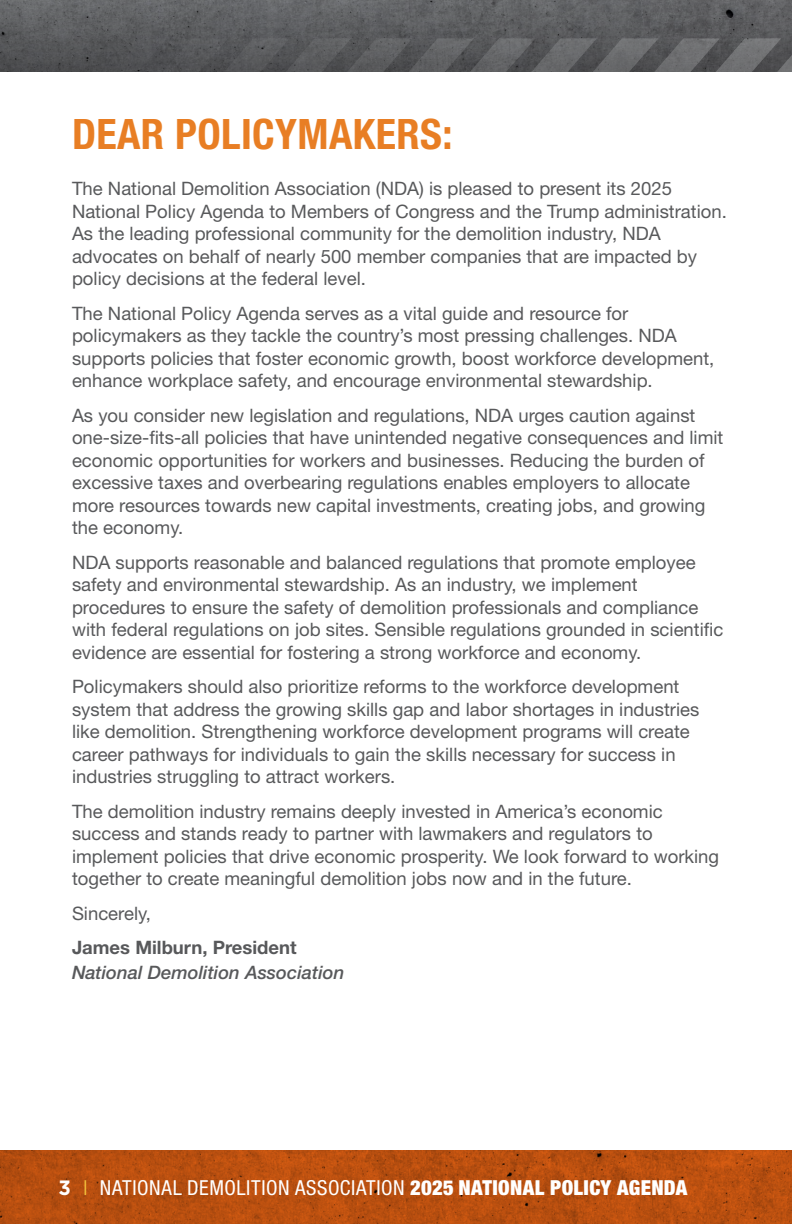
<style>
.page{position:relative;width:792px;height:1224px;background:#fff}
.page>*{position:absolute;margin:0;border:0;box-sizing:border-box;transform-origin:0 0}
.t1{font:700 condensed 42px "Helvetica Neue LT Std";letter-spacing:.01em;color:#e87e24}
.t2{font:condensed 20.8px "Helvetica Neue LT Std";letter-spacing:.025em;color:#fff}
.t3{font:18.4px/22.4px "Helvetica Neue LT Std";color:#58595b}
.t4{font:italic 500 18.4px "Helvetica Neue LT Std";color:#58595b}
.t5{font:700 18.4px "Helvetica Neue LT Std";color:#58595b}
.s1{font-family:"Gotham";font-weight:700;font-stretch:normal}
.s2{font-weight:300;font-stretch:normal;color:#f3c33d}
.s3{font-weight:900}
</style>
<div class="page">
<svg style="left:0;top:1151px;width:792px;height:73px;background:#b84e0f"></svg>
<div style="left:0;top:0;width:792px;height:72px;background:linear-gradient(to bottom,#67686b,#4a4b4d)"></div>
<svg style="left:72px;top:38px;width:720px;height:34px;background:#5a5a5c"></svg>
<h1 class="t1" style="left:72px;top:109px;width:382px">DEAR POLICYMAKERS:</h1>
<p class="t3" style="left:72px;top:177px;width:656px">The National Demolition Association (NDA) is pleased to present its 2025<br>National Policy Agenda to Members of Congress and the Trump administration.<br>As the leading professional community for the demolition industry, NDA advocates on behalf of nearly 500 member companies that are impacted by policy decisions at the federal level.</p>
<p class="t3" style="left:72px;top:302px;width:644px">The National Policy Agenda serves as a vital guide and resource for policymakers as they tackle the country’s most pressing challenges. NDA supports policies that foster economic growth, boost workforce development, enhance workplace safety, and encourage environmental stewardship.</p>
<p class="t3" style="left:72px;top:404px;width:653px">As you consider new legislation and regulations, NDA urges caution against one-size-fits-all policies that have unintended negative consequences and limit economic opportunities for workers and businesses. Reducing the burden of excessive taxes and overbearing regulations enables employers to allocate more resources towards new capital investments, creating jobs, and growing the economy.</p>
<p class="t3" style="left:72px;top:551px;width:653px">NDA supports reasonable and balanced regulations that promote employee safety and environmental stewardship. As an industry, we implement procedures to ensure the safety of demolition professionals and compliance with federal regulations on job sites. Sensible regulations grounded in scientific evidence are essential for fostering a strong workforce and economy.</p>
<p class="t3" style="left:72px;top:675px;width:629px">Policymakers should also prioritize reforms to the workforce development system that address the growing skills gap and labor shortages in industries like demolition. Strengthening workforce development programs will create career pathways for individuals to gain the skills necessary for success in industries struggling to attract workers.</p>
<p class="t3" style="left:72px;top:800px;width:649px">The demolition industry remains deeply invested in America’s economic success and stands ready to partner with lawmakers and regulators to implement policies that drive economic prosperity. We look forward to working together to create meaningful demolition jobs now and in the future.</p>
<p class="t3" style="left:72px;top:902px;width:81px">Sincerely,</p>
<p class="t5" style="left:72px;top:936px;width:226px">James Milburn, President</p>
<p class="t4" style="left:72px;top:961px;width:274px">National Demolition Association</p>
<p class="t2" style="left:58px;top:1175px;width:630px"><span class="s1">3</span> <span class="s2">I</span> NATIONAL DEMOLITION ASSOCIATION <span class="s3">2025 NATIONAL POLICY AGENDA</span></p>
</div>
